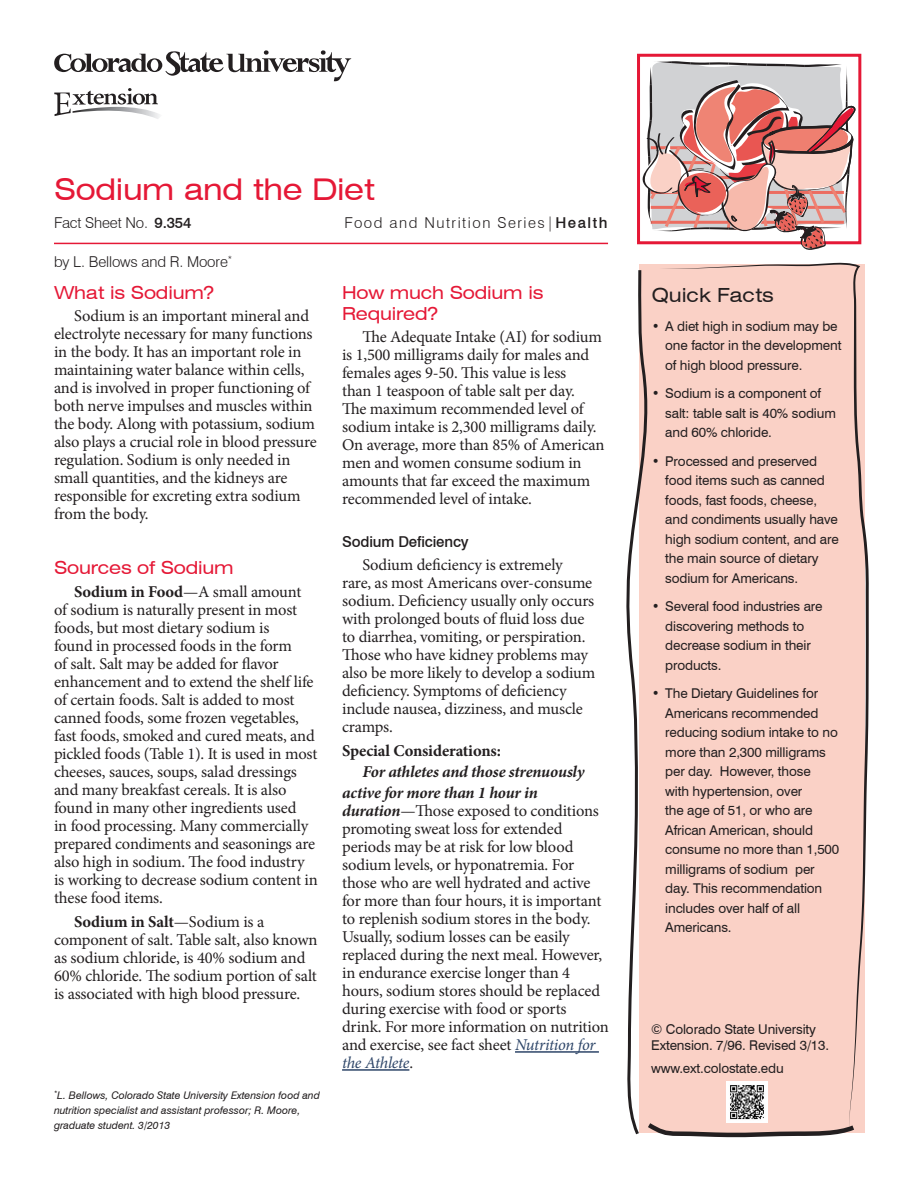
<style>
.page{position:relative;width:918px;height:1188px;background:#fff}
.page>*{position:absolute;margin:0;border:0;box-sizing:border-box;transform-origin:0 0}
.t1{font:expanded 30px "Swiss 721 BT";letter-spacing:-.01em;color:#e51836}
.QF_subhead{font:expanded 19.5px "Swiss 721 BT";color:#231f20}
.subhead_1{font:expanded 18px/21px "Swiss 721 BT";letter-spacing:-.01em;color:#e51836}
.body{font:16.5px/18px "Minion Pro";letter-spacing:-.01em;color:#231f20}
.body-2{font:italic 700 16.5px/21px "Minion Pro";letter-spacing:-.015em;color:#231f20}
.body-3{font:700 16.5px "Minion Pro";letter-spacing:-.01em;color:#231f20}
.author{font:300 15px "Swiss 721 BT";letter-spacing:-.01em;color:#231f20}
.author-2{font:300 15px "Swiss 721 BT";letter-spacing:.1em;color:#231f20}
.subhead_2{font:500 15px "Swiss 721 BT";letter-spacing:-.01em;color:#231f20}
.copyright{font:13.5px/19.5px "Swiss 721 BT";letter-spacing:-.01em;color:#231f20}
.Web_address{font:13.5px "Swiss 721 BT";letter-spacing:-.01em;color:#231f20}
.author_info{font:italic 10.5px/15px "Swiss 721 BT";color:#231f20}
.s1{font-weight:500}
.s2{font-weight:700}
.s3{font-weight:700;font-style:italic}
.s4{font-style:italic;color:#2d4568}
</style>
<div class="page">
<hr style="left:54px;top:243px;width:554px;height:1px;background:#e51836">
<svg style="left:54px;top:88px;width:106px;height:31px"></svg>
<svg style="left:54px;top:50px;width:297px;height:31px"></svg>
<div style="left:637px;top:54px;width:224px;height:190px;border:3px solid #e51836"></div>
<svg style="left:659px;top:263px;width:210px;height:868px;fill:#fad1c6"></svg>
<svg style="left:626px;top:267px;width:233px;height:871px"></svg>
<svg style="left:637px;top:61px;width:223px;height:189px"></svg>
<img style="left:727px;top:1082px;width:40px;height:41px">
<hr style="left:515px;top:1051px;width:84px;height:2px;background:#2d4568">
<hr style="left:342px;top:1069px;width:67px;height:2px;background:#2d4568">
<p class="t1" style="left:54px;top:171px;width:322px">Sodium and the Diet</p>
<p class="author" style="left:54px;top:214px;width:139px">Fact Sheet No. <span class="s1">9.354</span></p>
<p class="author-2" style="left:344px;top:214px;width:265px">Food and Nutrition Series|<span class="s1">Health</span></p>
<p class="author" style="left:54px;top:253px;width:180px">by L. Bellows and R. Moore<sup>*</sup></p>
<p class="subhead_1" style="left:54px;top:282px;width:162px">What is Sodium?</p>
<p class="body" style="left:54px;top:307px;width:265px;text-indent:20px">Sodium is an important mineral and electrolyte necessary for many functions in the body. It has an important role in maintaining water balance within cells, and is involved in proper functioning of both nerve impulses and muscles within the body. Along with potassium, sodium also plays a crucial role in blood pressure regulation. Sodium is only needed in small quantities, and the kidneys are responsible for excreting extra sodium from the body.</p>
<p class="subhead_1" style="left:54px;top:557px;width:181px">Sources of Sodium</p>
<p class="body" style="left:54px;top:582px;width:265px;text-indent:20px"><span class="s2">Sodium in Food</span>—A small amount of sodium is naturally present in most foods, but most dietary sodium is<br>found in processed foods in the form<br>of salt. Salt may be added for flavor enhancement and to extend the shelf life of certain foods. Salt is added to most canned foods, some frozen vegetables, fast foods, smoked and cured meats, and pickled foods (Table 1). It is used in most cheeses, sauces, soups, salad dressings and many breakfast cereals. It is also found in many other ingredients used<br>in food processing. Many commercially prepared condiments and seasonings are also high in sodium. The food industry is working to decrease sodium content in these food items.</p>
<p class="body" style="left:54px;top:913px;width:265px;text-indent:20px"><span class="s2">Sodium in Salt</span>—Sodium is a component of salt. Table salt, also known as sodium chloride, is 40% sodium and 60% chloride. The sodium portion of salt is associated with high blood pressure.</p>
<p class="subhead_1" style="left:342px;top:282px;width:203px">How much Sodium is<br>Required?</p>
<p class="body" style="left:342px;top:328px;width:264px;text-indent:20px">The Adequate Intake (AI) for sodium is 1,500 milligrams daily for males and females ages 9-50. This value is less<br>than 1 teaspoon of table salt per day.<br>The maximum recommended level of sodium intake is 2,300 milligrams daily.<br>On average, more than 85% of American men and women consume sodium in amounts that far exceed the maximum recommended level of intake.</p>
<p class="subhead_2" style="left:342px;top:533px;width:128px">Sodium Deficiency</p>
<p class="body" style="left:342px;top:555px;width:255px;text-indent:20px">Sodium deficiency is extremely rare, as most Americans over-consume sodium. Deficiency usually only occurs with prolonged bouts of fluid loss due to diarrhea, vomiting, or perspiration.<br>Those who have kidney problems may also be more likely to develop a sodium deficiency. Symptoms of deficiency include nausea, dizziness, and muscle cramps.</p>
<p class="body-3" style="left:342px;top:739px;width:160px">Special Considerations:</p>
<p class="body-2" style="left:342px;top:761px;width:244px;text-indent:20px">For athletes and those strenuously active for more than 1 hour in</p>
<p class="body" style="left:342px;top:802px;width:268px"><span class="s3">duration</span>—Those exposed to conditions promoting sweat loss for extended periods may be at risk for low blood sodium levels, or hyponatremia. For those who are well hydrated and active for more than four hours, it is important to replenish sodium stores in the body.<br>Usually, sodium losses can be easily replaced during the next meal. However, in endurance exercise longer than 4 hours, sodium stores should be replaced during exercise with food or sports drink. For more information on nutrition and exercise, see fact sheet <span class="s4">Nutrition for the Athlete</span>.</p>
<p class="author_info" style="left:54px;top:1087px;width:267px"><sup>*</sup>L. Bellows, Colorado State University Extension food and nutrition specialist and assistant professor; R. Moore, graduate student. 3/2013</p>
<p class="QF_subhead" style="left:652px;top:283px;width:124px">Quick Facts</p>
<p class="copyright" style="left:665px;top:316px;width:178px;text-indent:-14px">• A diet high in sodium may be one factor in the development of high blood pressure.</p>
<p class="copyright" style="left:665px;top:383px;width:172px;text-indent:-14px">• Sodium is a component of salt: table salt is 40% sodium and 60% chloride.</p>
<p class="copyright" style="left:665px;top:451px;width:175px;text-indent:-14px">• Processed and preserved food items such as canned foods, fast foods, cheese, and condiments usually have high sodium content, and are the main source of dietary sodium for Americans.</p>
<p class="copyright" style="left:665px;top:596px;width:159px;text-indent:-14px">• Several food industries are discovering methods to decrease sodium in their products.</p>
<p class="copyright" style="left:665px;top:683px;width:176px;text-indent:-14px">• The Dietary Guidelines for<br>Americans recommended reducing sodium intake to no more than 2,300 milligrams per day. However, those<br>with hypertension, over<br>the age of 51, or who are<br>African American, should consume no more than 1,500 milligrams of sodium per day. This recommendation includes over half of all<br>Americans.</p>
<p class="copyright" style="left:651px;top:1020px;width:179px;line-height:16.5px">© Colorado State University<br>Extension. 7/96. Revised 3/13.</p>
<p class="Web_address" style="left:651px;top:1060px;width:134px">www.ext.colostate.edu</p>
</div>
